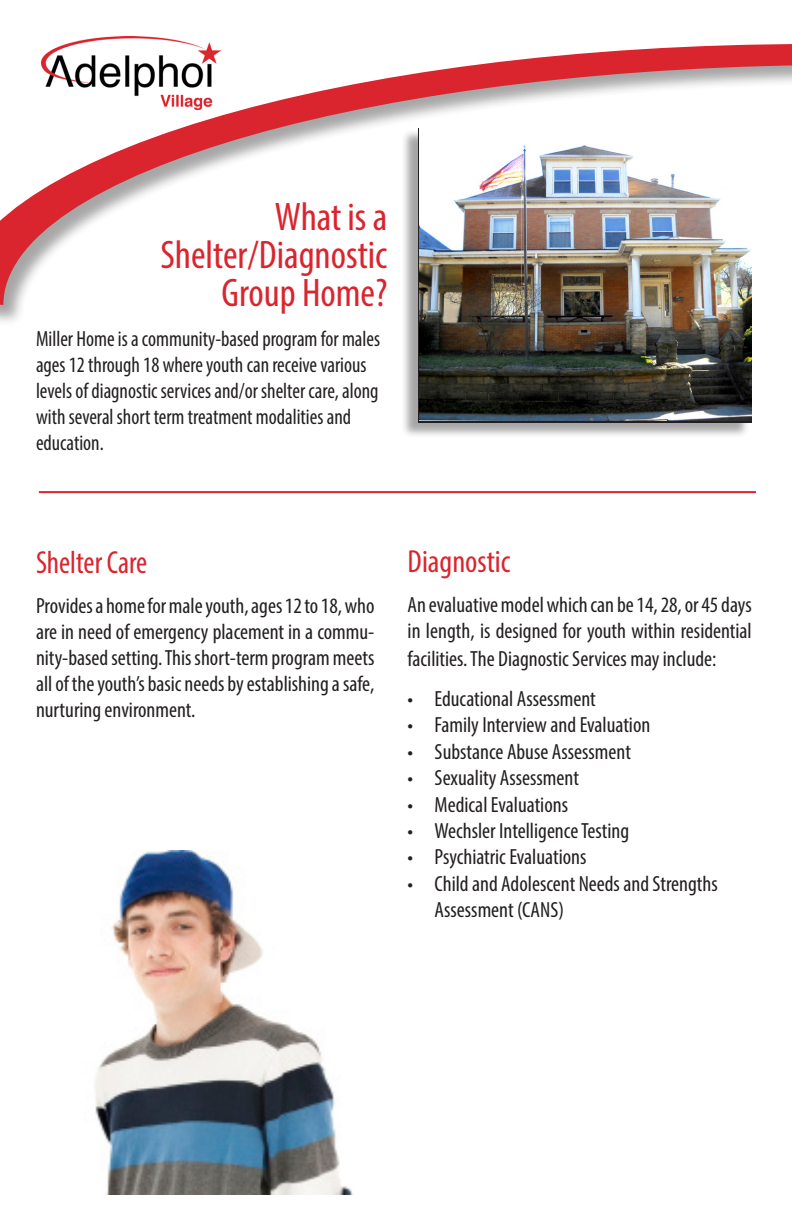
<style>
.page{position:relative;width:792px;height:1224px;background:#fff}
.page>*{position:absolute;margin:0;border:0;box-sizing:border-box;transform-origin:0 0}
.t1{font:condensed 40px/38px "Myriad Pro";color:#da252e;text-align:right}
.BULLETS{font:condensed 32px "Myriad Pro";color:#da252e;scale:.95 1}
.BULLETS-2{font:condensed 32px "Myriad Pro";color:#da252e}
.t2{font:condensed 22px/26px "Myriad Pro";color:#231f20}
.t3{font:condensed 22px/26px "Myriad Pro";color:#231f20;scale:.95 1}
</style>
<div class="page">
<svg style="left:0;top:44px;width:792px;height:261px"></svg>
<div style="left:401px;top:130px;width:350px;height:308px;background:#231f20;opacity:.4"></div>
<img style="left:42px;top:36px;width:179px;height:74px">
<img style="left:419px;top:128px;width:333px;height:292px">
<img style="left:94px;top:850px;width:259px;height:345px">
<hr style="left:39px;top:491px;width:717px;height:2px;background:#da252e">
<p class="t1" style="left:160px;top:197px;width:228px">What is a<br>Shelter/Diagnostic<br>Group Home?</p>
<p class="t3" style="left:36px;top:326px;width:364px">Miller Home is a community-based program for males ages 12 through 18 where youth can receive various levels of diagnostic services and/or shelter care, along with several short term treatment modalities and education.</p>
<p class="BULLETS" style="left:36px;top:543px;width:119px">Shelter Care</p>
<p class="t2" style="left:36px;top:592px;width:340px;text-align:justify">Provides a home for male youth, ages 12 to 18, who are in need of emergency placement in a commu&shy;nity-based setting. This short-term program meets all of the youth’s basic needs by establishing a safe, nurturing environment.</p>
<p class="BULLETS-2" style="left:408px;top:542px;width:104px">Diagnostic</p>
<p class="t2" style="left:408px;top:591px;width:346px">An evaluative model which can be 14, 28, or 45 days in length, is designed for youth within residential</p>
<p class="t2" style="left:408px;top:645px;width:310px">facilities. The Diagnostic Services may include:</p>
<p class="t2" style="left:408px;top:685px;width:190px">• Educational Assessment</p>
<p class="t2" style="left:408px;top:712px;width:244px">• Family Interview and Evaluation</p>
<p class="t2" style="left:408px;top:738px;width:225px">• Substance Abuse Assessment</p>
<p class="t2" style="left:408px;top:765px;width:173px">• Sexuality Assessment</p>
<p class="t2" style="left:408px;top:791px;width:162px">• Medical Evaluations</p>
<p class="t2" style="left:408px;top:817px;width:223px">• Wechsler Intelligence Testing</p>
<p class="t2" style="left:408px;top:844px;width:180px">• Psychiatric Evaluations</p>
<p class="t2" style="left:435px;top:870px;width:285px;text-indent:-27px">• Child and Adolescent Needs and Strengths<br>Assessment (CANS)</p>
</div>
